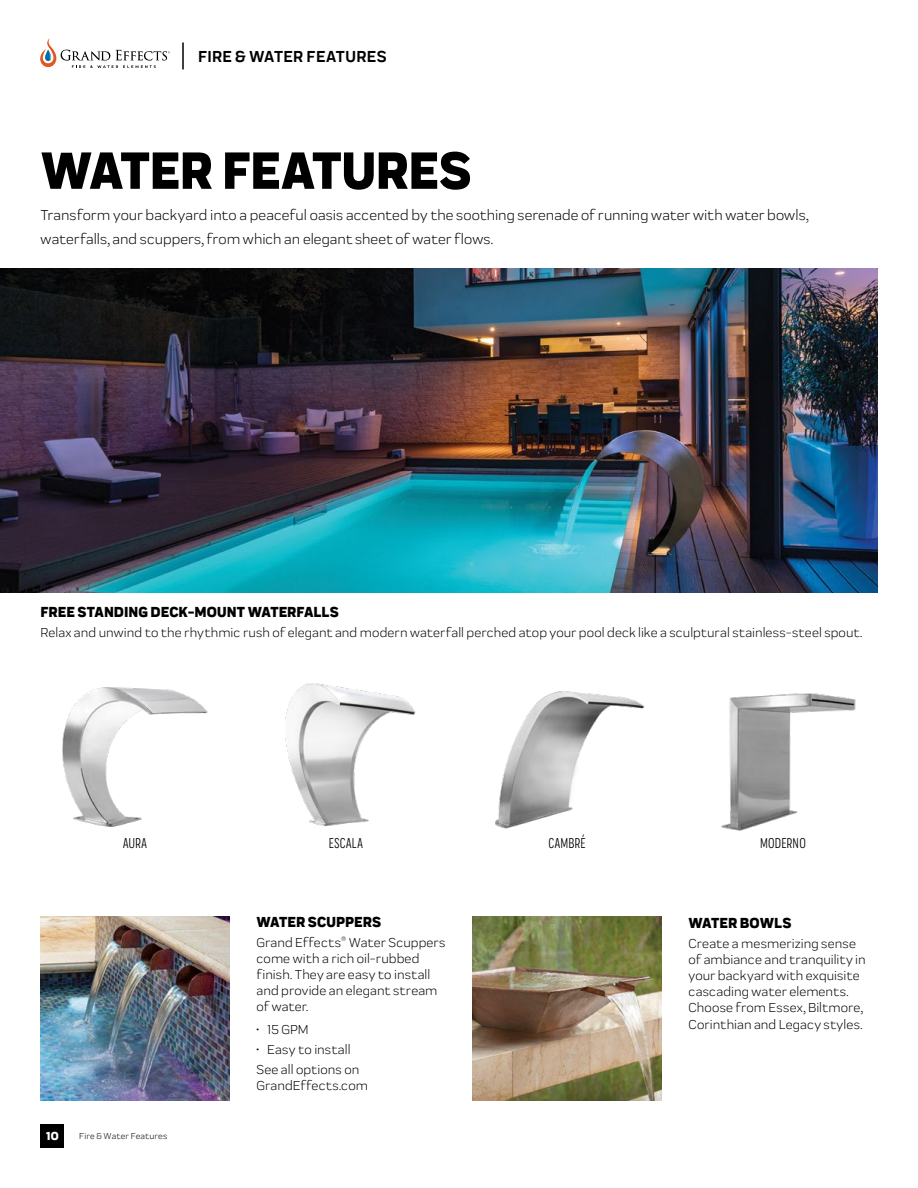
<style>
.page{position:relative;width:918px;height:1188px;background:#fff}
.page>*{position:absolute;margin:0;border:0;box-sizing:border-box;transform-origin:0 0}
.t1{font:800 54px "Praktika";letter-spacing:-.01em;color:#000}
.t2{font:700 16.5px "Praktika";letter-spacing:.025em;color:#000}
.t3{font:15px/24px "Praktika";color:#000}
.t4{font:800 15px "Praktika";letter-spacing:.005em;color:#000}
.t5{font:condensed 15px "Praktika";letter-spacing:.03em;color:#000}
.t6{font:13.5px/16.2px "Praktika";letter-spacing:.005em;color:#000}
.t7{font:800 12px "Praktika";color:#fff}
.t8{font:9px "Praktika";letter-spacing:.02em;color:#000}
</style>
<div class="page">
<img style="left:0;top:269px;width:878px;height:323px">
<img style="left:721px;top:693px;width:135px;height:138px">
<img style="left:472px;top:917px;width:190px;height:183px">
<img style="left:40px;top:917px;width:190px;height:183px">
<img style="left:62px;top:687px;width:146px;height:140px">
<img style="left:495px;top:691px;width:150px;height:137px">
<img style="left:285px;top:683px;width:131px;height:143px">
<div style="left:40px;top:1124px;width:24px;height:24px;background:#000"></div>
<hr style="left:182px;top:42px;width:2px;height:27px;background:#000">
<svg style="left:40px;top:38px;width:130px;height:30px"></svg>
<p class="t2" style="left:198px;top:43px;width:129px">FIRE &amp; WATER FEATU</p>
<p class="t2" style="left:356px;top:43px;width:21px">RES</p>
<h1 class="t1" style="left:40px;top:125px;width:432px">WATER FEATURES</h1>
<p class="t3" style="left:40px;top:202px;width:769px">Transform your backyard into a peaceful oasis accented by the soothing serenade of running water with water bowls, waterfalls, and scuppers, from which an elegant sheet of water flows.</p>
<p class="t4" style="left:40px;top:599px;width:300px">FREE STANDING DECK-MOUNT WATERFALLS</p>
<p class="t6" style="left:40px;top:623px;width:824px">Relax and unwind to the rhythmic rush of elegant and modern waterfall perched atop your pool deck like a sculptural stainless-steel spout.</p>
<p class="t5" style="left:123px;top:832px;width:25px">AURA</p>
<p class="t5" style="left:329px;top:832px;width:35px">ESCALA</p>
<p class="t5" style="left:549px;top:832px;width:38px">CAMBRÉ</p>
<p class="t5" style="left:760px;top:832px;width:47px">MODERNO</p>
<p class="t7" style="left:46px;top:1126px;width:14px">10</p>
<p class="t8" style="left:79px;top:1129px;width:90px">Fire &amp; Water Features</p>
<p class="t4" style="left:256px;top:909px;width:126px">WATER SCUPPERS</p>
<p class="t6" style="left:256px;top:933px;width:190px">Grand Effects<sup>®</sup> Water Scuppers come with a rich oil-rubbed finish. They are easy to install and provide an elegant stream of water.</p>
<p class="t6" style="left:257px;top:1021px;width:54px">• 15 GPM</p>
<p class="t6" style="left:257px;top:1039px;width:104px;line-height:19.6px">• Easy to install<br>See all options on</p>
<p class="t6" style="left:257px;top:1076px;width:113px">GrandEffects.com</p>
<p class="t4" style="left:688px;top:910px;width:104px">WATER BOWLS</p>
<p class="t6" style="left:688px;top:934px;width:179px">Create a mesmerizing sense of ambiance and tranquility in your backyard with exquisite cascading water elements.<br>Choose from Essex, Biltmore,<br>Corinthian and Legacy styles.</p>
</div>
